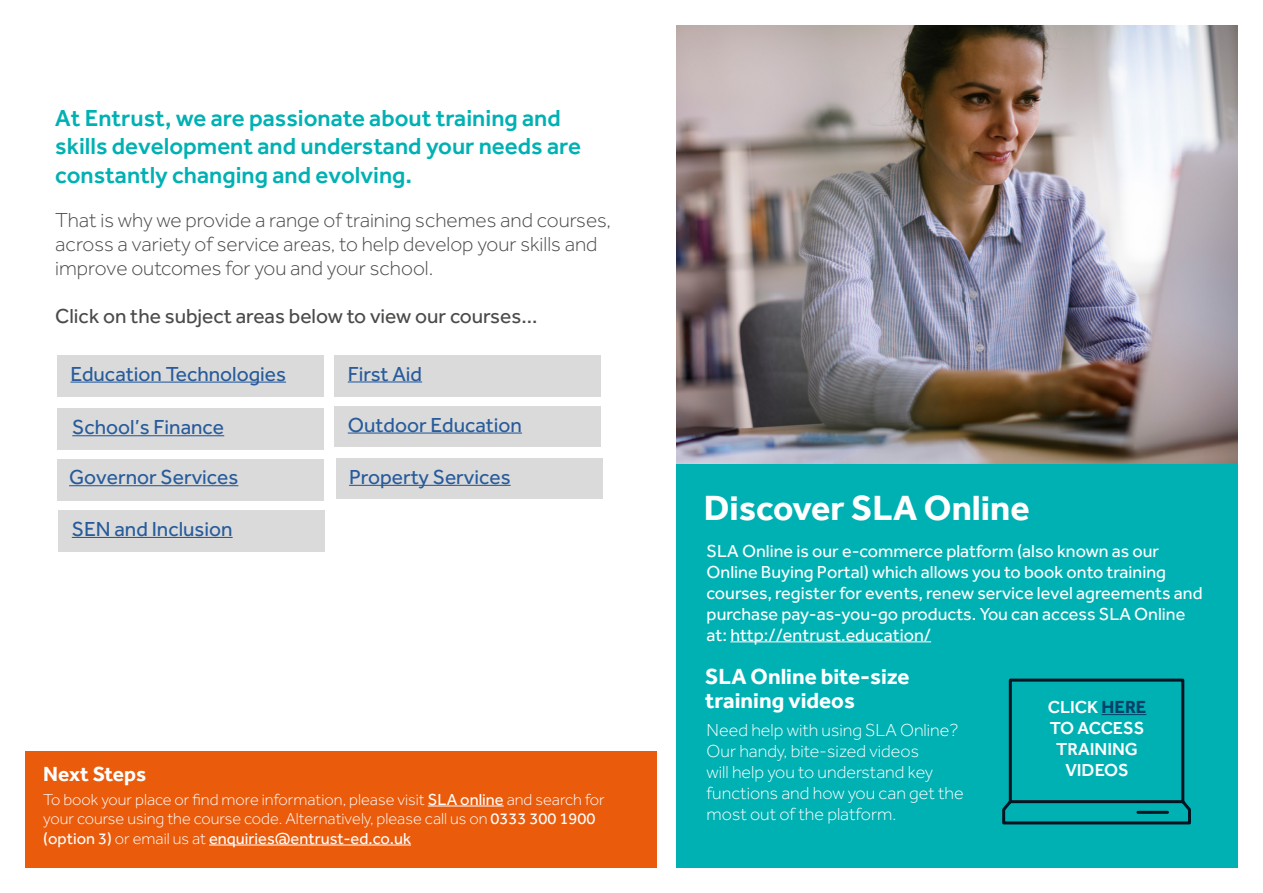
<style>
.page{position:relative;width:1263px;height:893px;background:#fff}
.page>*{position:absolute;margin:0;border:0;box-sizing:border-box;transform-origin:0 0}
.t1{font:700 36px "Effra";color:#fff}
.t2{font:500 24px/28.5px "Effra";color:#00b1b3}
.t3{font:700 22.5px/24px "Effra";color:#fff}
.t4{font:300 21px/24px "Effra";color:#4a4a49}
.t5{font:21px "Effra";color:#275b9b}
.t6{font:21px "Effra";color:#4a4a49}
.t7{font:700 21px "Effra";color:#fff}
.t8{font:18px/21px "Effra";color:#fff}
.t9{font:300 18px/21px "Effra";color:#fff}
.t10{font:500 18px/21px "Effra";color:#fff;text-align:center}
.t11{font:300 16.5px/19.5px "Effra";color:#fff}
.s1{font-weight:400}
.s2{font-weight:700;color:#004169}
</style>
<div class="page">
<img style="left:676px;top:26px;width:561px;height:438px">
<div style="left:26px;top:750px;width:631px;height:117px;background:#ea5b0b"></div>
<hr style="left:428px;top:806px;width:76px;height:1px;background:#fff">
<hr style="left:209px;top:845px;width:202px;height:1px;background:#fff">
<div style="left:57px;top:355px;width:267px;height:41px;background:#dadada"></div>
<hr style="left:71px;top:382px;width:215px;height:1px;background:#275b9b">
<div style="left:57px;top:408px;width:267px;height:42px;background:#dadada"></div>
<div style="left:58px;top:510px;width:267px;height:42px;background:#dadada"></div>
<hr style="left:72px;top:537px;width:161px;height:1px;background:#275b9b">
<div style="left:335px;top:355px;width:266px;height:41px;background:#dadada"></div>
<hr style="left:348px;top:381px;width:74px;height:1px;background:#275b9b">
<div style="left:57px;top:459px;width:267px;height:42px;background:#dadada"></div>
<hr style="left:72px;top:435px;width:152px;height:1px;background:#275b9b">
<div style="left:335px;top:406px;width:266px;height:40px;background:#dadada"></div>
<hr style="left:348px;top:432px;width:174px;height:2px;background:#275b9b">
<hr style="left:69px;top:485px;width:169px;height:1px;background:#275b9b">
<div style="left:336px;top:458px;width:266px;height:41px;background:#dadada"></div>
<hr style="left:349px;top:485px;width:162px;height:1px;background:#275b9b">
<div style="left:676px;top:464px;width:561px;height:403px;background:#00b1b3"></div>
<hr style="left:730px;top:641px;width:201px;height:1px;background:#fff">
<svg style="left:1002px;top:678px;width:189px;height:147px"></svg>
<hr style="left:1138px;top:811px;width:29px;height:3px;background:#001421">
<hr style="left:1101px;top:714px;width:45px;height:1px;background:#004169">
<h2 class="t2" style="left:55px;top:103px;width:527px">At Entrust, we are passionate about training and skills development and understand your needs are constantly changing and evolving.</h2>
<p class="t4" style="left:55px;top:208px;width:557px">That is why we provide a range of training schemes and courses, across a variety of service areas, to help develop your skills and improve outcomes for you and your school.</p>
<p class="t6" style="left:55px;top:304px;width:484px">Click on the subject areas below to view our courses...</p>
<p class="t5" style="left:71px;top:361px;width:217px">Education Technologies</p>
<p class="t5" style="left:348px;top:361px;width:76px">First Aid</p>
<p class="t5" style="left:72px;top:415px;width:153px">School’s Finance</p>
<p class="t5" style="left:348px;top:412px;width:176px">Outdoor Education</p>
<p class="t5" style="left:69px;top:465px;width:171px">Governor Services</p>
<p class="t5" style="left:349px;top:465px;width:163px">Property Services</p>
<p class="t5" style="left:72px;top:517px;width:162px">SEN and Inclusion</p>
<p class="t7" style="left:43px;top:761px;width:104px">Next Steps</p>
<p class="t11" style="left:43px;top:789px;width:563px">To book your place or find more information, please visit <span class="s1">SLA online</span> and search for your course using the course code. Alternatively, please call us on <span class="s1">0333 300 1900 (option 3)</span> or email us at <span class="s1">enquiries@entrust-ed.co.uk</span></p>
<h1 class="t1" style="left:704px;top:487px;width:327px">Discover SLA Online</h1>
<p class="t8" style="left:707px;top:540px;width:497px">SLA Online is our e-commerce platform (also known as our Online Buying Portal) which allows you to book onto training courses, register for events, renew service level agreements and purchase pay-as-you-go products. You can access SLA Online at: http://entrust.education/</p>
<p class="t3" style="left:705px;top:664px;width:206px">SLA Online bite-size training videos</p>
<p class="t9" style="left:707px;top:720px;width:259px">Need help with using SLA Online?<br>Our handy, bite-sized videos<br>will help you to understand key functions and how you can get the most out of the platform.</p>
<p class="t10" style="left:1048px;top:696px;width:100px">CLICK <span class="s2">HERE<br></span>TO ACCESS<br>TRAINING<br>VIDEOS</p>
</div>
